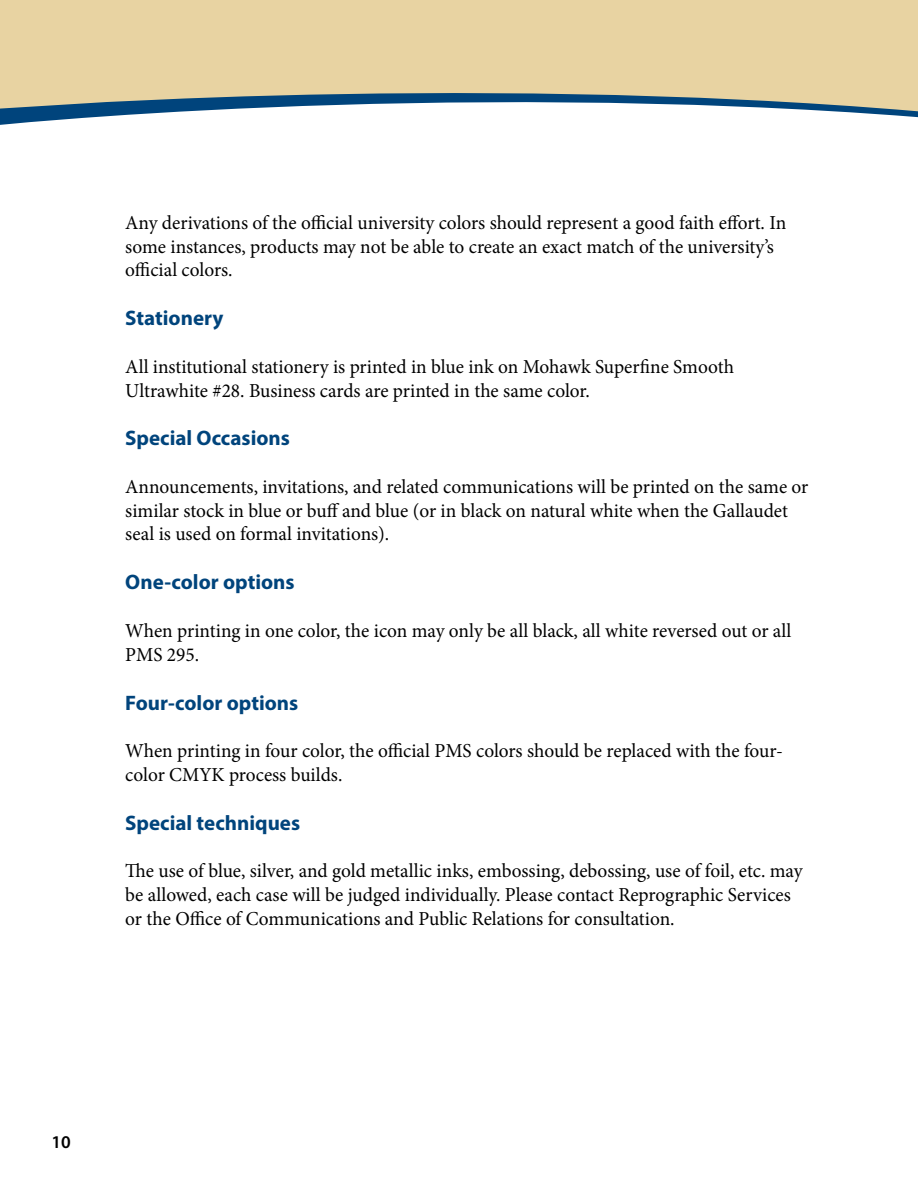
<style>
.page{position:relative;width:918px;height:1188px;background:#fff}
.page>*{position:absolute;margin:0;border:0;box-sizing:border-box;transform-origin:0 0}
.t1{font:700 21px "Myriad Pro";color:#00447c}
.t2{font:19.8px/23.7px "Minion Pro";color:#000}
.t3{font:600 18px "Myriad Pro";color:#000}
</style>
<div class="page">
<svg style="left:0;top:111px;width:917px;height:14px"></svg>
<svg style="left:0;top:0;width:917px;height:111px;background:#d7c9a2"></svg>
<svg style="left:917px;top:0;width:1px;height:118px"></svg>
<p class="t2" style="left:125px;top:211px;width:663px">Any derivations of the ofcial university colors should represent a good faith efort. In some instances, products may not be able to create an exact match of the university’s ofcial colors.</p>
<p class="t1" style="left:125px;top:305px;width:100px">Stationery</p>
<p class="t2" style="left:125px;top:355px;width:610px">All institutional stationery is printed in blue ink on Mohawk Superfne Smooth<br>Ultrawhite #28. Business cards are printed in the same color.</p>
<p class="t1" style="left:125px;top:425px;width:166px">Special Occasions</p>
<p class="t2" style="left:125px;top:475px;width:685px">Announcements, invitations, and related communications will be printed on the same or similar stock in blue or buf and blue (or in black on natural white when the Gallaudet seal is used on formal invitations).</p>
<p class="t1" style="left:125px;top:569px;width:171px">One-color options</p>
<p class="t2" style="left:125px;top:619px;width:668px">When printing in one color, the icon may only be all black, all white reversed out or all<br>PMS 295.</p>
<p class="t1" style="left:125px;top:689px;width:175px">Four-color options</p>
<p class="t2" style="left:125px;top:739px;width:659px">When printing in four color, the ofcial PMS colors should be replaced with the four&shy;color CMYK process builds.</p>
<p class="t1" style="left:125px;top:809px;width:176px">Special techniques</p>
<p class="t2" style="left:125px;top:859px;width:679px">Te use of blue, silver, and gold metallic inks, embossing, debossing, use of foil, etc. may be allowed, each case will be judged individually. Please contact Reprographic Services or the Ofce of Communications and Public Relations for consultation.</p>
<p class="t3" style="left:51px;top:1130px;width:21px">10</p>
</div>
